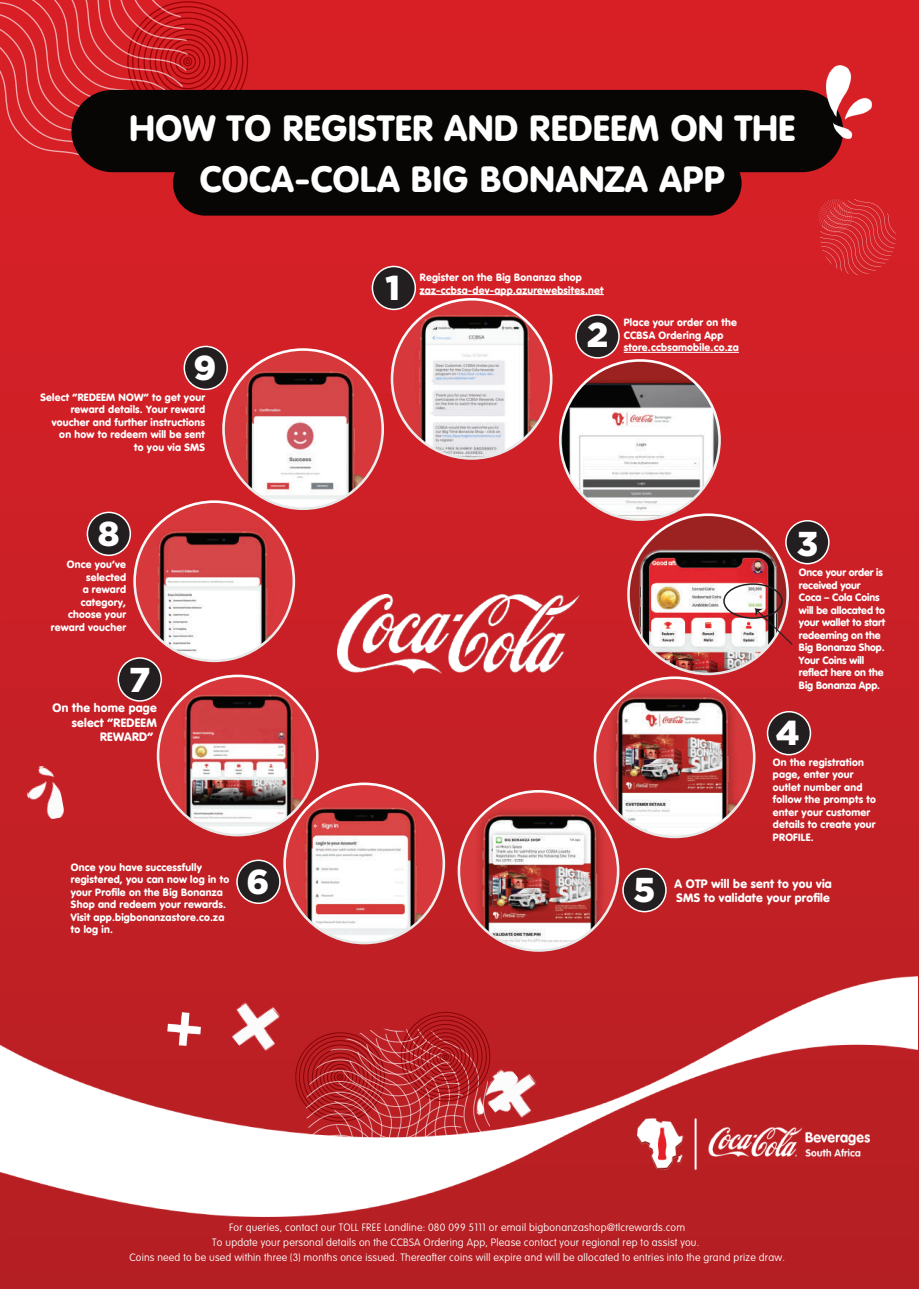
<style>
.page{position:relative;width:919px;height:1289px;background:#fff}
.page>*{position:absolute;margin:0;border:0;box-sizing:border-box;transform-origin:0 0}
.t1{font:900 36px/51px "VAG Rounded Std";letter-spacing:.02em;color:#fff;text-align:center}
.t2{font:900 34.5px "Gotham";color:#fff}
.t3{font:900 12px/14.4px "VAG Rounded Std";letter-spacing:.02em;color:#fff;text-align:right}
.t4{font:100 10.5px/15px "VAG Rounded Std";letter-spacing:.02em;color:#fff;text-align:center}
.t5{font:900 10.35px/12.5px "VAG Rounded Std";letter-spacing:.02em;color:#fff}
.t6{font:900 10.35px/12.5px "VAG Rounded Std";letter-spacing:-.005em;color:#fff}
</style>
<div class="page">
<img style="left:0;top:0;width:918px;height:1288px">
<svg style="left:0;top:0;width:248px;height:163px;background:#d3272d"></svg>
<img style="left:0;top:976px;width:917px;height:239px">
<div style="left:71px;top:90px;width:772px;height:82px;background:#070604;border-radius:41px"></div>
<div style="left:173px;top:151px;width:568px;height:65px;background:#070604;border-radius:32px"></div>
<svg style="left:817px;top:198px;width:79px;height:78px;background:#d62b31"></svg>
<hr style="left:420px;top:294px;width:184px;height:1px;background:#fff">
<img style="left:826px;top:65px;width:45px;height:73px">
<img style="left:22px;top:763px;width:43px;height:59px">
<img style="left:501px;top:1057px;width:47px;height:72px">
<img style="left:167px;top:1012px;width:33px;height:33px">
<img style="left:637px;top:1118px;width:232px;height:51px">
<svg style="left:295px;top:1011px;width:206px;height:184px"></svg>
<img style="left:467px;top:1066px;width:63px;height:61px">
<img style="left:220px;top:990px;width:72px;height:72px">
<div style="left:372px;top:266px;width:43px;height:43px;background:#231f20;border-radius:50%"></div>
<div style="left:371px;top:266px;width:45px;height:44px;border:2px solid #fff;border-radius:50%"></div>
<div style="left:785px;top:521px;width:43px;height:42px;background:#231f20;border-radius:50%"></div>
<div style="left:785px;top:520px;width:44px;height:44px;border:2px solid #fff;border-radius:50%"></div>
<svg style="left:87px;top:512px;width:43px;height:43px"></svg>
<div style="left:87px;top:511px;width:44px;height:45px;border:2px solid #fff;border-radius:50%"></div>
<svg style="left:98px;top:298px;width:722px;height:653px;background:#c64e51"></svg>
<h1 class="t1" style="left:129px;top:104px;width:667px">HOW TO REGISTER AND REDEEM ON THE<br>COCA-COLA BIG BONANZA APP</h1>
<h2 class="t2" style="left:194px;top:348px;width:24px">9</h2>
<p class="t5" style="left:40px;top:391px;width:166px;text-align:right">Select “REDEEM NOW” to get your reward details. Your reward voucher and further instructions on how to redeem will be sent<br>to you via SMS</p>
<h2 class="t2" style="left:385px;top:268px;width:16px">1</h2>
<p class="t5" style="left:420px;top:271px;width:185px">Register on the Big Bonanza shop zaz-ccbsa-dev-app.azurewebsites.net</p>
<h2 class="t2" style="left:586px;top:315px;width:23px">2</h2>
<p class="t5" style="left:623px;top:317px;width:117px">Place your order on the<br>CCBSA Ordering App store.ccbsamobile.co.za</p>
<h2 class="t2" style="left:98px;top:514px;width:23px">8</h2>
<p class="t5" style="left:51px;top:558px;width:77px;text-align:right">Once you’ve selected<br>a reward category, choose your reward voucher</p>
<h2 class="t2" style="left:129px;top:659px;width:23px">7</h2>
<p class="t3" style="left:53px;top:701px;width:106px">On the home page select “REDEEM<br>REWARD”</p>
<p class="t5" style="left:71px;top:861px;width:160px">Once you have successfully registered, you can now log in to your Profile on the Big Bonanza<br>Shop and redeem your rewards.<br>Visit app.bigbonanzastore.co.za to log in.</p>
<h2 class="t2" style="left:246px;top:861px;width:24px">6</h2>
<h2 class="t2" style="left:633px;top:870px;width:23px">5</h2>
<h2 class="t2" style="left:796px;top:524px;width:23px">3</h2>
<p class="t6" style="left:798px;top:566px;width:88px">Once your order is received your<br>Coca – Cola Coins will be allocated to your wallet to start redeeming on the<br>Big Bonanza Shop.<br>Your Coins will reflect here on the<br>Big Bonanza App.</p>
<h2 class="t2" style="left:775px;top:713px;width:25px">4</h2>
<p class="t5" style="left:772px;top:756px;width:105px">On the registration page, enter your outlet number and follow the prompts to enter your customer details to create your<br>PROFILE.</p>
<p class="t3" style="left:674px;top:876px;width:159px;text-align:left">A OTP will be sent to you via<br>SMS to validate your profile</p>
<p class="t4" style="left:129px;top:1219px;width:657px">For queries, contact our TOLL FREE Landline: 080 099 5111 or email bigbonanzashop@tlcrewards.com<br>To update your personal details on the CCBSA Ordering App, Please contact your regional rep to assist you.<br>Coins need to be used within three (3) months once issued. Thereafter coins will expire and will be allocated to entries into the grand prize draw.</p>
</div>
